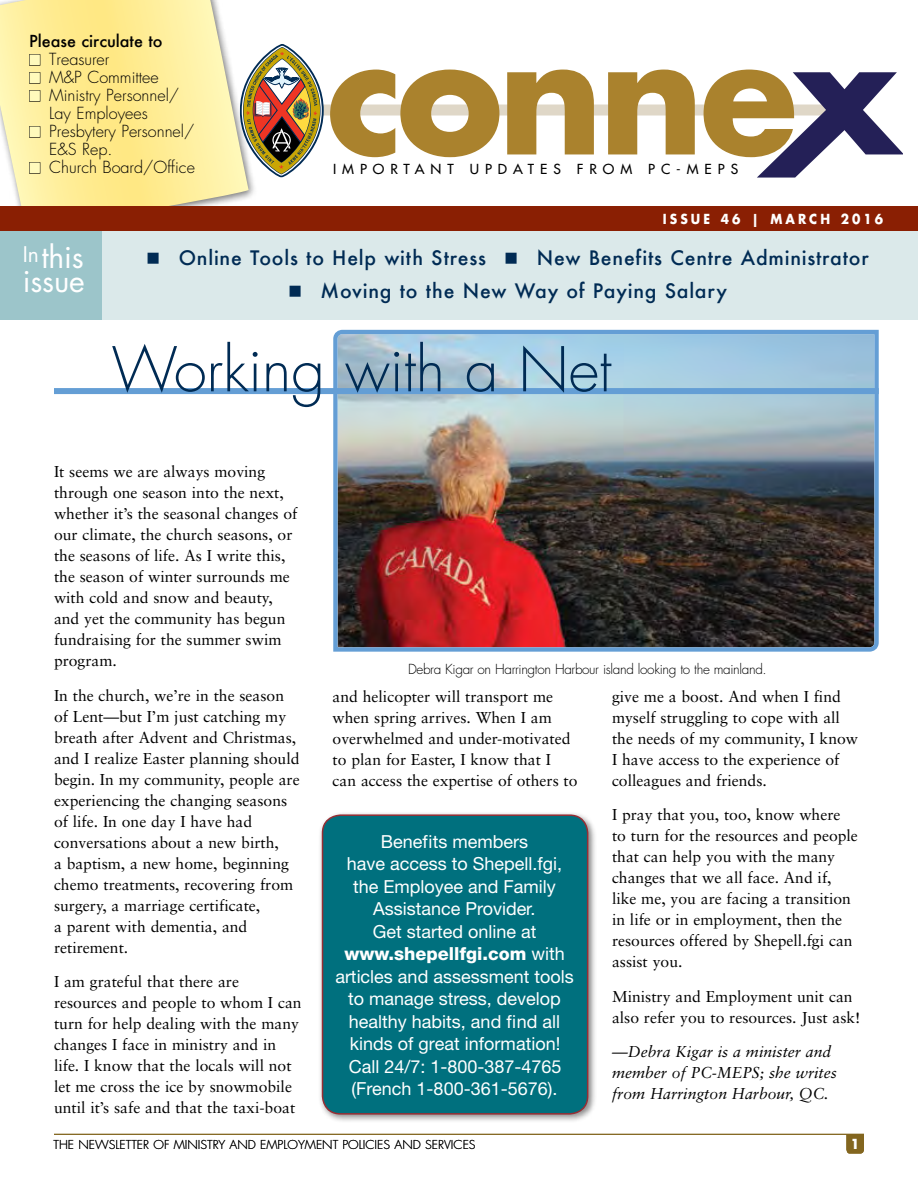
<style>
.page{position:relative;width:918px;height:1188px;background:#fff}
.page>*{position:absolute;margin:0;border:0;box-sizing:border-box;transform-origin:0 0}
.H1_-_Special_Light_h{font:300 60px "Futura";letter-spacing:-.005em;color:#002b54}
.t1{font:30px/24px "Futura";letter-spacing:-.005em;color:#fff}
.t2{font:500 19.5px/33px "Futura";letter-spacing:.04em;color:#002b54}
.T1{font:18px/22.5px "Helvetica Neue";color:#fff;text-align:center}
.t3{font:300 16.2px/18px "Futura";color:#000}
.t4{font:500 16.2px "Futura";color:#000}
.T1-2{font:15.75px/21px "Sabon";color:#000}
.T1-3{font:italic 15.75px/21px "Sabon";color:#000}
.Photo_Caption{font:300 13.5px "Futura";letter-spacing:-.025em;color:#000}
.t5{font:13.5px "Futura";letter-spacing:.43em;color:#000}
.T1-4{font:700 13.5px "Futura";letter-spacing:.25em;color:#fff;scale:.9 1}
.T1-5{font:700 13.5px "Futura";letter-spacing:.25em;color:#fff}
.T1-6{font:300 12px "Futura";color:#000}
.s1{color:#fffabc}
.s2{font-size:15.75px}
.s3{font-weight:800}
</style>
<div class="page">
<svg style="left:0;top:0;width:249px;height:206px"></svg>
<div style="left:0;top:228px;width:918px;height:92px;background:#dbe9ea"></div>
<div style="left:0;top:206px;width:918px;height:25px;background:#8a1f03"></div>
<div style="left:29px;top:54px;width:11px;height:11px;border:1px solid #000"></div>
<div style="left:29px;top:72px;width:11px;height:11px;border:1px solid #000"></div>
<div style="left:29px;top:90px;width:11px;height:11px;border:1px solid #000"></div>
<div style="left:29px;top:126px;width:11px;height:11px;border:1px solid #000"></div>
<div style="left:29px;top:162px;width:11px;height:11px;border:1px solid #000"></div>
<div style="left:0;top:231px;width:102px;height:89px;background:#9cc5ca"></div>
<div style="left:262px;top:105px;width:565px;height:11px;background:#dfd7c7"></div>
<svg style="left:330px;top:70px;width:169px;height:87px"></svg>
<svg style="left:507px;top:70px;width:87px;height:84px"></svg>
<svg style="left:608px;top:70px;width:87px;height:84px"></svg>
<svg style="left:704px;top:70px;width:199px;height:108px"></svg>
<svg style="left:240px;top:44px;width:84px;height:134px"></svg>
<div style="left:318px;top:811px;width:279px;height:312px;background:#000;opacity:.45"></div>
<div style="left:323px;top:815px;width:265px;height:299px;background:#00707e;border-radius:18px"></div>
<div style="left:322px;top:814px;width:266px;height:301px;border:2px solid #962e34;border-radius:18px"></div>
<img style="left:331px;top:329px;width:548px;height:323px">
<div style="left:54px;top:388px;width:825px;height:6px;background:#649ed5"></div>
<svg style="left:846px;top:1135px;width:18px;height:19px"></svg>
<hr style="left:54px;top:1134px;width:810px;height:1px;background:#83661f">
<p class="t4" style="left:29px;top:30px;width:135px">Please circulate to</p>
<p class="t3" style="left:29px;top:50px;width:82px"><span class="s1">■</span> Treasurer</p>
<p class="t3" style="left:29px;top:68px;width:131px"><span class="s1">■</span> M&amp;P Committee</p>
<p class="t3" style="left:49px;top:86px;width:132px;text-indent:-20px"><span class="s1">■</span> Ministry Personnel/<br>Lay Employees</p>
<p class="t3" style="left:49px;top:122px;width:147px;text-indent:-20px"><span class="s1">■</span> Presbytery Personnel/<br>E&amp;S Rep.</p>
<p class="t3" style="left:29px;top:158px;width:167px"><span class="s1">■</span> Church Board/Office</p>
<p class="t5" style="left:333px;top:160px;width:407px">IMPORTANT UPDATES FROM PC-MEPS</p>
<p class="T1-4" style="left:663px;top:209px;width:246px">ISSUE 46 <span class="s2">|</span> MARCH 2016</p>
<h2 class="t1" style="left:23px;top:244px;width:64px"><sup>In</sup>this issue</h2>
<p class="t2" style="left:321px;top:241px;width:550px;text-indent:216px">New Benefits Centre Administrator<br>Moving to the New Way of Paying Salary</p>
<p class="t2" style="left:179px;top:241px;width:309px">Online Tools to Help with Stress</p>
<p class="H1_-_Special_Light_h" style="left:111px;top:331px;width:501px">Working with a Net</p>
<p class="T1-2" style="left:54px;top:461px;width:245px">It seems we are always moving through one season into the next, whether it’s the seasonal changes of our climate, the church seasons, or the seasons of life. As I write this, the season of winter surrounds me with cold and snow and beauty, and yet the community has begun fundraising for the summer swim program.</p>
<p class="T1-2" style="left:54px;top:684px;width:247px">In the church, we’re in the season of Lent—but I’m just catching my breath after Advent and Christmas, and I realize Easter planning should begin. In my community, people are experiencing the changing seasons of life. In one day I have had conversations about a new birth,<br>a baptism, a new home, beginning chemo treatments, recovering from surgery, a marriage certificate,<br>a parent with dementia, and retirement.</p>
<p class="T1-2" style="left:54px;top:971px;width:249px">I am grateful that there are resources and people to whom I can turn for help dealing with the many changes I face in ministry and in life. I know that the locals will not let me cross the ice by snowmobile until it’s safe and that the taxi-boat</p>
<p class="Photo_Caption" style="left:408px;top:660px;width:360px">Debra Kigar on Harrington Harbour island looking to the mainland.</p>
<p class="T1-2" style="left:333px;top:686px;width:247px">and helicopter will transport me when spring arrives. When I am overwhelmed and under-motivated to plan for Easter, I know that I can access the expertise of others to</p>
<p class="T1-2" style="left:612px;top:686px;width:248px">give me a boost. And when I find myself struggling to cope with all the needs of my community, I know<br>I have access to the experience of colleagues and friends.</p>
<p class="T1-2" style="left:612px;top:804px;width:247px">I pray that you, too, know where to turn for the resources and people that can help you with the many changes that we all face. And if, like me, you are facing a transition in life or in employment, then the resources offered by Shepell.fgi can assist you.</p>
<p class="T1-2" style="left:612px;top:985px;width:250px">Ministry and Employment unit can also refer you to resources. Just ask!</p>
<p class="T1-3" style="left:612px;top:1041px;width:226px">—Debra Kigar is a minister and member of PC-MEPS; she writes from Harrington Harbour, QC.</p>
<p class="T1" style="left:335px;top:830px;width:240px">Benefits members<br>have access to Shepell.fgi, the Employee and Family<br>Assistance Provider.<br>Get started online at <span class="s3">www.shepellfgi.com</span> with articles and assessment tools to manage stress, develop healthy habits, and find all kinds of great information!<br>Call 24/7: 1-800-387-4765 (French 1-800-361-5676).</p>
<p class="T1-6" style="left:54px;top:1137px;width:424px">THE NEWSLETTER OF MINISTRY AND EMPLOYMENT POLICIES AND SERVICES</p>
<p class="T1-5" style="left:851px;top:1135px;width:11px">1</p>
</div>
